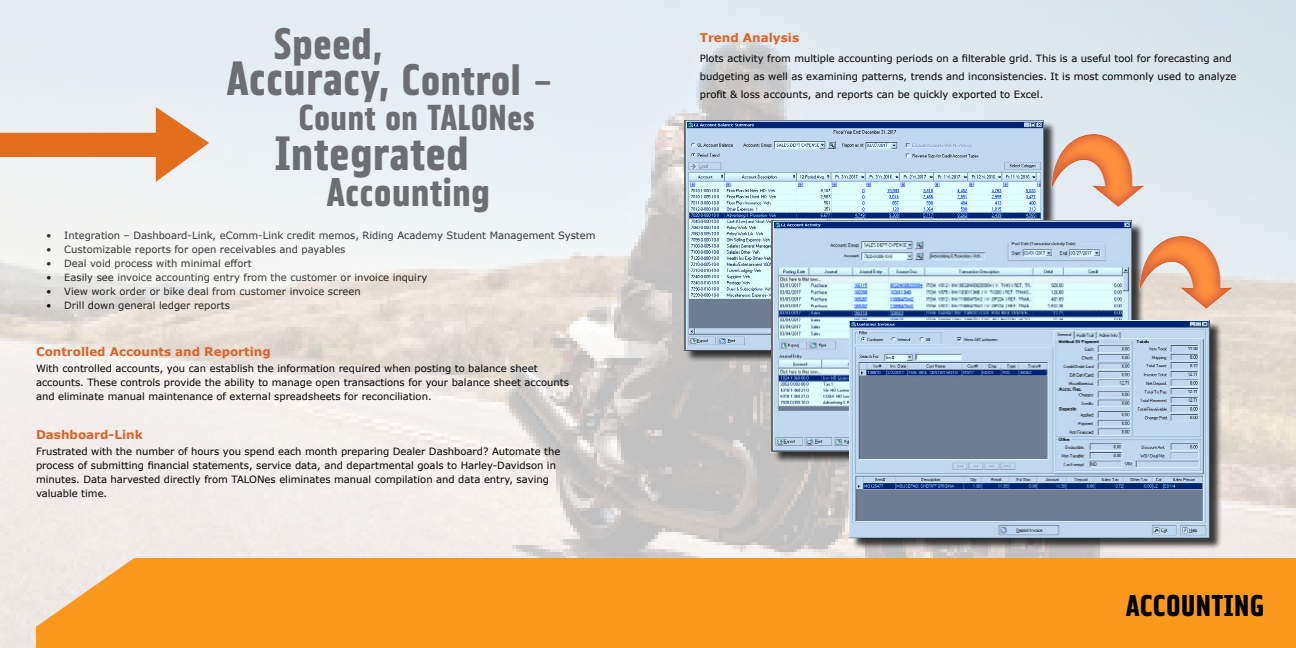
<style>
.page{position:relative;width:1296px;height:648px;background:#fff}
.page>*{position:absolute;margin:0;border:0;box-sizing:border-box;transform-origin:0 0}
.t1{font:48px "Freedom Machine";color:#6d6e71}
.t2{font:44px "Freedom Machine";color:#6d6e71}
.t3{font:40px "Freedom Machine";color:#6d6e71}
.t4{font:36px "Freedom Machine";color:#6d6e71}
.t5{font:30px "Freedom Machine";color:#000}
.t6{font:700 12px "Verdana";color:#e06225}
.t7{font:10px/14px "Verdana";color:#000}
.s1{font-size:44px}
.s2{font-size:36px}
</style>
<div class="page">
<img style="left:0;top:0;width:1296px;height:648px">
<div style="left:36px;top:558px;width:1260px;height:90px;background:#f8991d"></div>
<img style="left:684px;top:120px;width:360px;height:230px">
<svg style="left:0;top:107px;width:209px;height:75px"></svg>
<img style="left:772px;top:221px;width:360px;height:230px">
<div style="left:851px;top:322px;width:371px;height:228px;background:#000;opacity:.75"></div>
<img style="left:850px;top:320px;width:360px;height:218px">
<img style="left:1044px;top:132px;width:140px;height:125px">
<img style="left:1132px;top:234px;width:123px;height:150px">
<h2 class="t2" style="left:273px;top:17px;width:111px">Speed,</h2>
<h1 class="t1" style="left:226px;top:49px;width:328px">Accuracy, <span class="s1">Control</span> <span class="s2">–</span></h1>
<h3 class="t4" style="left:298px;top:95px;width:238px">Count on TALONes</h3>
<h1 class="t1" style="left:274px;top:124px;width:196px">Integrated</h1>
<h3 class="t3" style="left:326px;top:168px;width:165px">Accounting</h3>
<p class="t7" style="left:46px;top:228px;width:551px">• Integration – Dashboard-Link, eComm-Link credit memos, Riding Academy Student Management System</p>
<p class="t7" style="left:46px;top:242px;width:301px">• Customizable reports for open receivables and payables</p>
<p class="t7" style="left:46px;top:256px;width:207px">• Deal void process with minimal effort</p>
<p class="t7" style="left:46px;top:270px;width:383px">• Easily see invoice accounting entry from the customer or invoice inquiry</p>
<p class="t7" style="left:46px;top:284px;width:316px">• View work order or bike deal from customer invoice screen</p>
<p class="t7" style="left:46px;top:298px;width:185px">• Drill down general ledger reports</p>
<p class="t6" style="left:36px;top:343px;width:236px">Controlled Accounts and Reporting</p>
<p class="t7" style="left:36px;top:361px;width:534px">With controlled accounts, you can establish the information required when posting to balance sheet accounts. These controls provide the ability to manage open transactions for your balance sheet accounts and eliminate manual maintenance of external spreadsheets for reconciliation.</p>
<p class="t6" style="left:36px;top:426px;width:108px">Dashboard-Link</p>
<p class="t7" style="left:36px;top:444px;width:526px">Frustrated with the number of hours you spend each month preparing Dealer Dashboard? Automate the process of submitting financial statements, service data, and departmental goals to Harley-Davidson in minutes. Data harvested directly from TALONes eliminates manual compilation and data entry, saving valuable time.</p>
<p class="t6" style="left:700px;top:29px;width:101px">Trend Analysis</p>
<p class="t7" style="left:700px;top:49px;width:538px;line-height:18px">Plots activity from multiple accounting periods on a filterable grid. This is a useful tool for forecasting and budgeting as well as examining patterns, trends and inconsistencies. It is most commonly used to analyze profit &amp; loss accounts, and reports can be quickly exported to Excel.</p>
<h3 class="t5" style="left:1126px;top:587px;width:140px">ACCOUNTING</h3>
</div>
